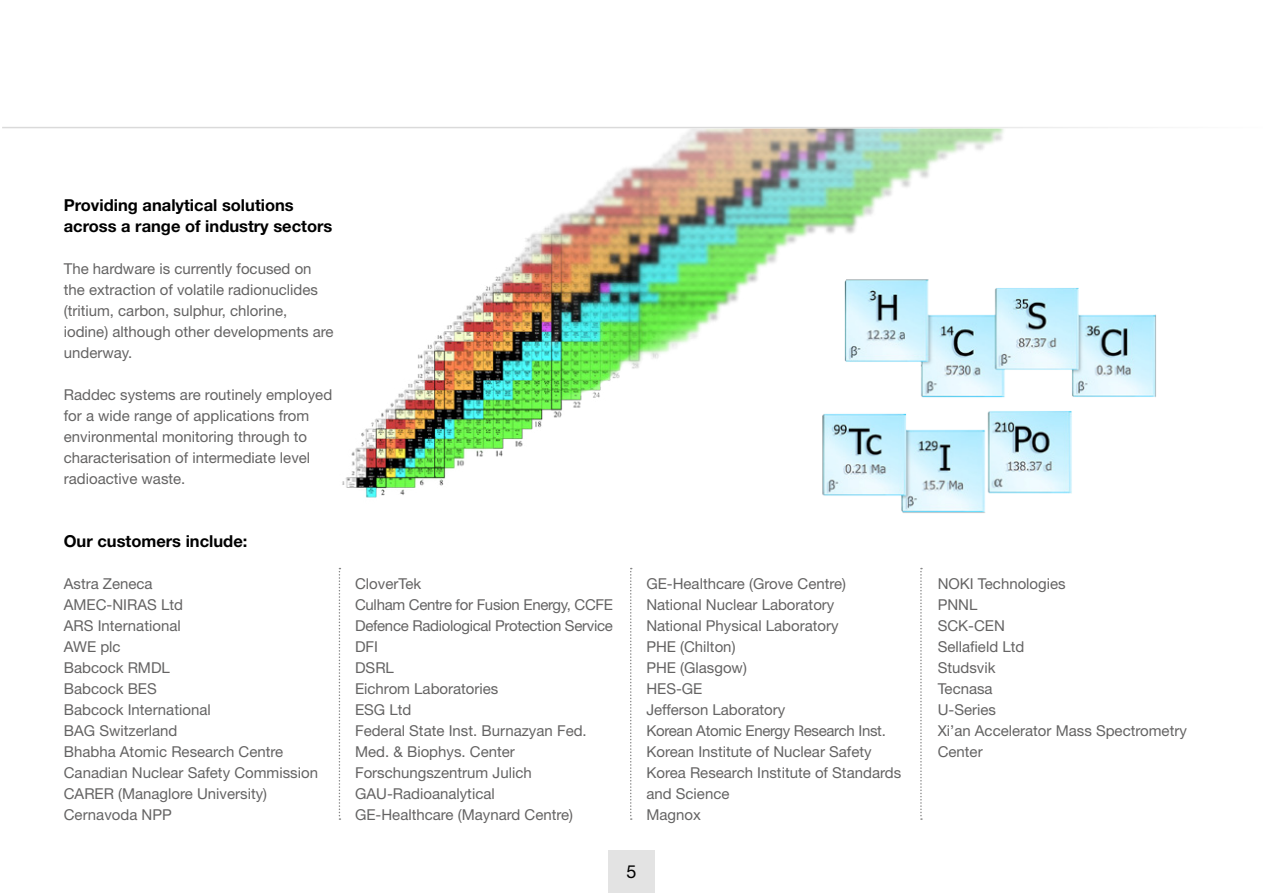
<style>
.page{position:relative;width:1263px;height:893px;background:#fff}
.page>*{position:absolute;margin:0;border:0;box-sizing:border-box;transform-origin:0 0}
.t1{font:18px "Helvetica Neue LT Std";color:#000}
.t2{font:700 16.5px/21px "Helvetica Neue LT Std";color:#000}
.t3{font:15px/21px "Helvetica Neue LT Std";color:#646363}
.t4{font:15px "Helvetica Neue LT Std";letter-spacing:-.02em;color:#646363}
</style>
<div class="page">
<div style="left:608px;top:850px;width:47px;height:43px;background:#e3e3e3"></div>
<hr style="left:2px;top:127px;width:1261px;height:1px;background:#dadada">
<img style="left:342px;top:129px;width:662px;height:369px">
<img style="left:789px;top:236px;width:367px;height:277px">
<svg style="left:339px;top:568px;width:1px;height:252px"></svg>
<svg style="left:630px;top:568px;width:2px;height:252px"></svg>
<svg style="left:920px;top:568px;width:2px;height:252px"></svg>
<p class="t2" style="left:64px;top:194px;width:270px">Providing analytical solutions across a range of industry sectors</p>
<p class="t3" style="left:64px;top:258px;width:271px">The hardware is currently focused on the extraction of volatile radionuclides (tritium, carbon, sulphur, chlorine, iodine) although other developments are underway.</p>
<p class="t3" style="left:64px;top:384px;width:270px">Raddec systems are routinely employed for a wide range of applications from environmental monitoring through to characterisation of intermediate level radioactive waste.</p>
<p class="t2" style="left:64px;top:530px;width:185px">Our customers include:</p>
<p class="t3" style="left:64px;top:573px;width:90px">Astra Zeneca</p>
<p class="t3" style="left:64px;top:594px;width:121px">AMEC-NIRAS Ltd</p>
<p class="t3" style="left:64px;top:615px;width:118px">ARS International</p>
<p class="t3" style="left:64px;top:636px;width:58px">AWE plc</p>
<p class="t3" style="left:64px;top:657px;width:108px">Babcock RMDL</p>
<p class="t3" style="left:64px;top:678px;width:95px">Babcock BES</p>
<p class="t3" style="left:64px;top:699px;width:148px">Babcock International</p>
<p class="t3" style="left:64px;top:720px;width:115px">BAG Switzerland</p>
<p class="t3" style="left:64px;top:741px;width:221px">Bhabha Atomic Research Centre</p>
<p class="t3" style="left:64px;top:762px;width:256px">Canadian Nuclear Safety Commission</p>
<p class="t3" style="left:64px;top:783px;width:205px">CARER (Managlore University)</p>
<p class="t3" style="left:64px;top:804px;width:110px">Cernavoda NPP</p>
<p class="t3" style="left:355px;top:573px;width:68px">CloverTek</p>
<p class="t4" style="left:355px;top:596px;width:259px">Culham Centre for Fusion Energy, CCFE</p>
<p class="t4" style="left:355px;top:617px;width:259px">Defence Radiological Protection Service</p>
<p class="t3" style="left:355px;top:636px;width:25px">DFI</p>
<p class="t3" style="left:355px;top:657px;width:40px">DSRL</p>
<p class="t3" style="left:355px;top:678px;width:145px">Eichrom Laboratories</p>
<p class="t3" style="left:355px;top:699px;width:58px">ESG Ltd</p>
<p class="t3" style="left:355px;top:720px;width:233px">Federal State Inst. Burnazyan Fed.<br>Med. &amp; Biophys. Center</p>
<p class="t3" style="left:355px;top:762px;width:178px">Forschungszentrum Julich</p>
<p class="t3" style="left:355px;top:783px;width:141px">GAU-Radioanalytical</p>
<p class="t3" style="left:355px;top:804px;width:220px">GE-Healthcare (Maynard Centre)</p>
<p class="t3" style="left:646px;top:573px;width:201px">GE-Healthcare (Grove Centre)</p>
<p class="t3" style="left:646px;top:594px;width:190px">National Nuclear Laboratory</p>
<p class="t3" style="left:646px;top:615px;width:194px">National Physical Laboratory</p>
<p class="t3" style="left:646px;top:636px;width:91px">PHE (Chilton)</p>
<p class="t3" style="left:646px;top:657px;width:102px">PHE (Glasgow)</p>
<p class="t3" style="left:646px;top:678px;width:58px">HES-GE</p>
<p class="t3" style="left:646px;top:699px;width:140px">Jefferson Laboratory</p>
<p class="t4" style="left:646px;top:722px;width:241px">Korean Atomic Energy Research Inst.</p>
<p class="t3" style="left:646px;top:741px;width:227px">Korean Institute of Nuclear Safety</p>
<p class="t3" style="left:646px;top:762px;width:256px">Korea Research Institute of Standards and Science</p>
<p class="t3" style="left:646px;top:804px;width:56px">Magnox</p>
<p class="t1" style="left:626px;top:861px;width:12px">5</p>
<p class="t3" style="left:938px;top:573px;width:130px">NOKI Technologies</p>
<p class="t3" style="left:938px;top:594px;width:41px">PNNL</p>
<p class="t3" style="left:938px;top:615px;width:69px">SCK-CEN</p>
<p class="t3" style="left:938px;top:636px;width:88px">Sellafield Ltd</p>
<p class="t3" style="left:938px;top:657px;width:59px">Studsvik</p>
<p class="t3" style="left:938px;top:678px;width:57px">Tecnasa</p>
<p class="t3" style="left:938px;top:699px;width:60px">U-Series</p>
<p class="t3" style="left:938px;top:720px;width:251px">Xi’an Accelerator Mass Spectrometry<br>Center</p>
</div>
